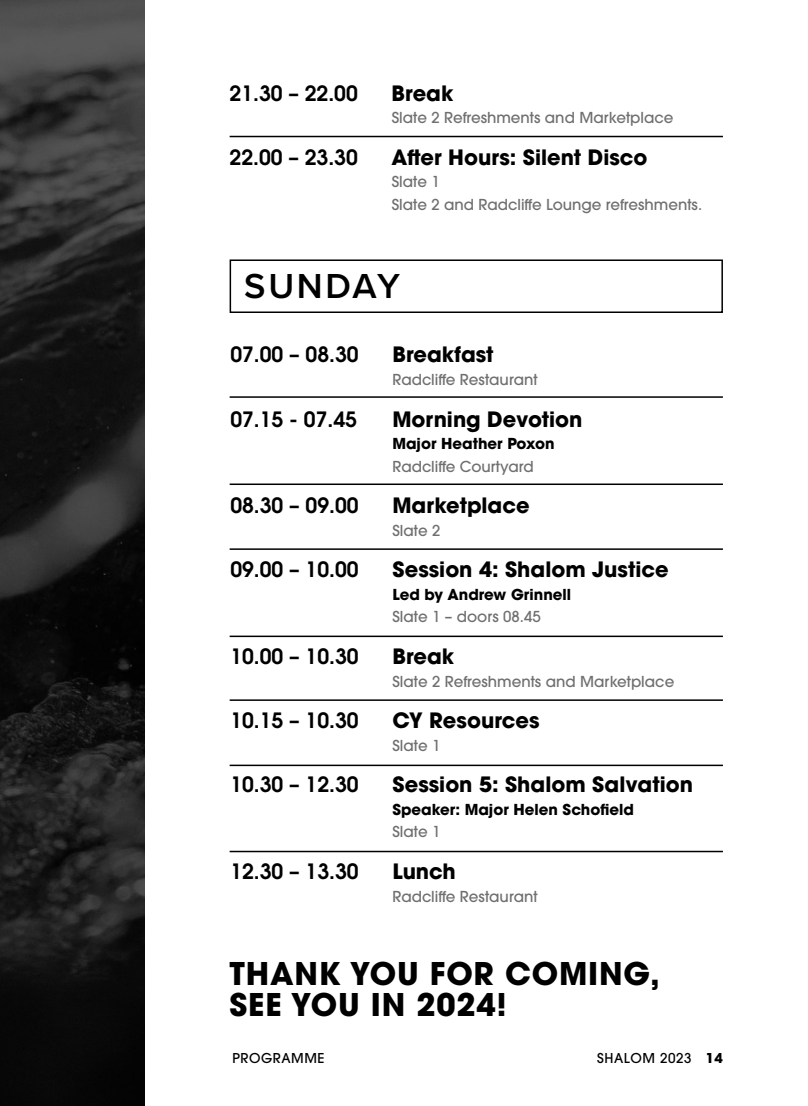
<style>
.page{position:relative;width:808px;height:1106px;background:#fff}
.page>*{position:absolute;margin:0;border:0;box-sizing:border-box;transform-origin:0 0}
.t1{font:600 36px "Proxima Nova";letter-spacing:.075em;color:#000}
.t2{font:700 31.05px/31px "ITC Avant Garde Pro";letter-spacing:.025em;color:#000}
.t3{font:700 21px "ITC Avant Garde Pro";color:#000}
.t4{font:600 21px "ITC Avant Garde Std";color:#000}
.t5{font:500 15px/22.5px "ITC Avant Garde Pro";color:#706f6f}
.t6{font:700 15px "ITC Avant Garde Pro";color:#000}
.t7{font:500 13.5px "ITC Avant Garde Std";letter-spacing:.04em;color:#000}
.s1{font-family:"ITC Avant Garde Pro";font-weight:700}
</style>
<div class="page">
<svg style="left:0;top:0;width:145px;height:1106px;background:#202020"></svg>
<div style="left:230px;top:259px;width:493px;height:54px;border:2px solid #000"></div>
<hr style="left:230px;top:764px;width:493px;height:2px;background:#000">
<hr style="left:230px;top:850px;width:493px;height:2px;background:#000">
<hr style="left:230px;top:699px;width:493px;height:2px;background:#000">
<hr style="left:230px;top:635px;width:493px;height:2px;background:#000">
<hr style="left:230px;top:548px;width:493px;height:2px;background:#000">
<hr style="left:230px;top:483px;width:493px;height:2px;background:#000">
<hr style="left:230px;top:396px;width:493px;height:2px;background:#000">
<hr style="left:230px;top:136px;width:493px;height:1px;background:#000">
<h3 class="t4" style="left:230px;top:79px;width:130px">21.30 – 22.00</h3>
<h3 class="t3" style="left:392px;top:79px;width:63px">Break</h3>
<p class="t5" style="left:392px;top:106px;width:283px">Slate 2 Refreshments and Marketplace</p>
<h3 class="t4" style="left:230px;top:143px;width:130px">22.00 – 23.30</h3>
<h3 class="t3" style="left:392px;top:143px;width:257px">After Hours: Silent Disco</h3>
<p class="t5" style="left:392px;top:170px;width:312px">Slate 1<br>Slate 2 and Radcliffe Lounge refreshments.</p>
<h1 class="t1" style="left:244px;top:259px;width:157px">SUNDAY</h1>
<h3 class="t4" style="left:230px;top:341px;width:130px">07.00 – 08.30</h3>
<h3 class="t3" style="left:392px;top:341px;width:103px">Breakfast</h3>
<p class="t5" style="left:392px;top:368px;width:147px">Radcliffe Restaurant</p>
<h3 class="t4" style="left:230px;top:405px;width:128px">07.15 - 07.45</h3>
<h3 class="t3" style="left:392px;top:405px;width:191px">Morning Devotion</h3>
<p class="t6" style="left:392px;top:433px;width:164px">Major Heather Poxon</p>
<p class="t5" style="left:392px;top:455px;width:143px">Radcliffe Courtyard</p>
<h3 class="t4" style="left:230px;top:492px;width:130px">08.30 – 09.00</h3>
<h3 class="t3" style="left:392px;top:491px;width:139px">Marketplace</h3>
<p class="t5" style="left:392px;top:519px;width:50px">Slate 2</p>
<h3 class="t4" style="left:230px;top:556px;width:130px">09.00 – 10.00</h3>
<h3 class="t3" style="left:392px;top:555px;width:278px">Session 4: Shalom Justice</h3>
<p class="t6" style="left:392px;top:584px;width:180px">Led by Andrew Grinnell</p>
<p class="t5" style="left:392px;top:605px;width:150px">Slate 1 – doors 08.45</p>
<h3 class="t4" style="left:230px;top:642px;width:130px">10.00 – 10.30</h3>
<h3 class="t3" style="left:392px;top:642px;width:63px">Break</h3>
<p class="t5" style="left:392px;top:669px;width:283px">Slate 2 Refreshments and Marketplace</p>
<h3 class="t4" style="left:230px;top:707px;width:130px">10.15 – 10.30</h3>
<h3 class="t3" style="left:392px;top:706px;width:149px">CY Resources</h3>
<p class="t5" style="left:392px;top:734px;width:50px">Slate 1</p>
<h3 class="t4" style="left:230px;top:771px;width:130px">10.30 – 12.30</h3>
<h3 class="t3" style="left:392px;top:770px;width:302px">Session 5: Shalom Salvation</h3>
<p class="t6" style="left:392px;top:799px;width:243px">Speaker: Major Helen Schofield</p>
<p class="t5" style="left:392px;top:820px;width:50px">Slate 1</p>
<h3 class="t4" style="left:230px;top:857px;width:130px">12.30 – 13.30</h3>
<h3 class="t3" style="left:392px;top:857px;width:65px">Lunch</h3>
<p class="t5" style="left:392px;top:884px;width:147px">Radcliffe Restaurant</p>
<h2 class="t2" style="left:230px;top:957px;width:432px">THANK YOU FOR COMING,<br>SEE YOU IN 2024!</h2>
<p class="t7" style="left:233px;top:1049px;width:94px">PROGRAMME</p>
<p class="t7" style="left:597px;top:1049px;width:127px">SHALOM 2023 <span class="s1">14</span></p>
</div>
